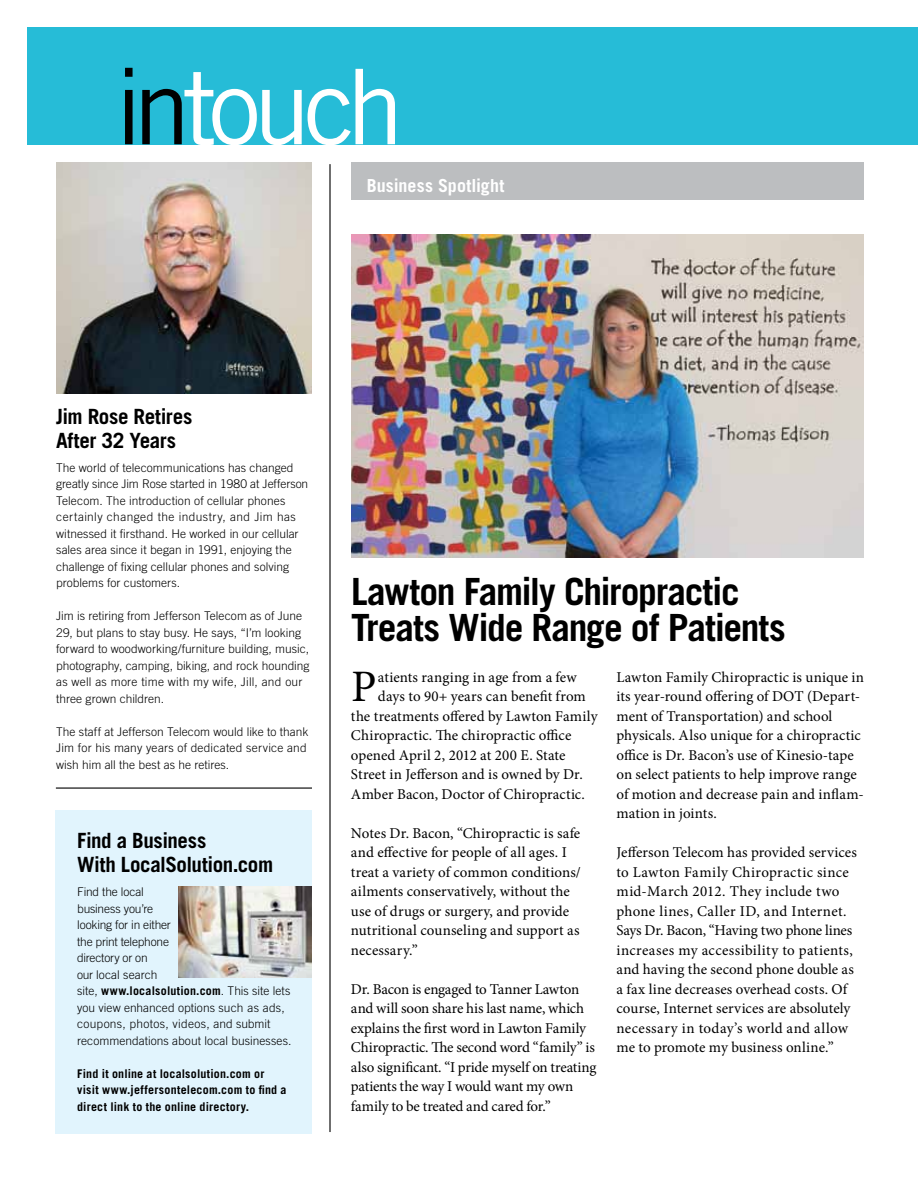
<style>
.page{position:relative;width:918px;height:1188px;background:#fff}
.page>*{position:absolute;margin:0;border:0;box-sizing:border-box;transform-origin:0 0}
.t1{font:104.4px "Trade Gothic";letter-spacing:-.085em;color:#fff}
.t2{font:45px "Minion Pro";color:#000}
.t3{font:700 37.5px/36px "Trade Gothic";letter-spacing:-.035em;color:#000}
.t4{font:700 21px/24px "Trade Gothic";letter-spacing:-.02em;color:#000}
.t5{font:700 18px "Trade Gothic";color:#fff}
.t6{font:15px/19.5px "Minion Pro";color:#000}
.t7{font:300 12px/16.5px "Trade Gothic";letter-spacing:.005em;color:#000}
.t8{font:700 12px/16.5px "Trade Gothic";letter-spacing:.02em;color:#000}
.s1{color:#000}
.s2{font-weight:700}
</style>
<div class="page">
<div style="left:56px;top:810px;width:256px;height:324px;background:#e1f4fd"></div>
<div style="left:27px;top:28px;width:891px;height:116px;background:#26bcd7"></div>
<div style="left:351px;top:162px;width:513px;height:37px;background:#bcbec0"></div>
<img style="left:351px;top:234px;width:513px;height:324px">
<hr style="left:329px;top:164px;width:2px;height:968px;background:#000">
<hr style="left:56px;top:788px;width:256px;height:1px;background:#000">
<img style="left:56px;top:163px;width:256px;height:230px">
<img style="left:178px;top:886px;width:134px;height:92px">
<h1 class="t1" style="left:114px;top:44px;width:292px"><span class="s1">in</span>touch</h1>
<p class="t5" style="left:367px;top:174px;width:139px">Business Spotlight</p>
<h3 class="t4" style="left:56px;top:404px;width:138px">Jim Rose Retires<br>After 32 Years</h3>
<p class="t7" style="left:56px;top:459px;width:254px">The world of telecommunications has changed greatly since Jim Rose started in 1980 at Jefferson Telecom. The introduction of cellular phones certainly changed the industry, and Jim has witnessed it firsthand. He worked in our cellular sales area since it began in 1991, enjoying the challenge of fixing cellular phones and solving problems for customers.</p>
<p class="t7" style="left:56px;top:607px;width:255px">Jim is retiring from Jefferson Telecom as of June 29, but plans to stay busy. He says, “I’m looking forward to woodworking/furniture building, music, photography, camping, biking, and rock hounding as well as more time with my wife, Jill, and our three grown children.</p>
<p class="t7" style="left:56px;top:723px;width:254px">The staff at Jefferson Telecom would like to thank<br>Jim for his many years of dedicated service and wish him all the best as he retires.</p>
<h3 class="t4" style="left:77px;top:828px;width:198px">Find a Business<br>With LocalSolution.com</h3>
<p class="t7" style="left:77px;top:883px;width:216px">Find the local<br>business you’re<br>looking for in either<br>the print telephone<br>directory or on<br>our local search<br>site, <span class="s2">www.localsolution.com</span>. This site lets you view enhanced options such as ads, coupons, photos, videos, and submit recommendations about local businesses.</p>
<p class="t8" style="left:77px;top:1065px;width:211px">Find it online at localsolution.com or visit www.jeffersontelecom.com to find a direct link to the online directory.</p>
<h3 class="t3" style="left:351px;top:573px;width:436px">Lawton Family Chiropractic<br>Treats Wide Range of Patients</h3>
<h2 class="t2" style="left:351px;top:657px;width:27px">P</h2>
<p class="t6" style="left:378px;top:667px;width:200px">atients ranging in age from a few</p>
<p class="t6" style="left:616px;top:667px;width:249px">Lawton Family Chiropractic is unique in its year-round offering of DOT (Depart&shy;ment of Transportation) and school physicals. Also unique for a chiropractic office is Dr. Bacon’s use of Kinesio-tape on select patients to help improve range of motion and decrease pain and inflam&shy;mation in joints.</p>
<p class="t6" style="left:616px;top:843px;width:242px">Jefferson Telecom has provided services to Lawton Family Chiropractic since mid-March 2012. They include two phone lines, Caller ID, and Internet.<br>Says Dr. Bacon, “Having two phone lines increases my accessibility to patients, and having the second phone double as a fax line decreases overhead costs. Of course, Internet services are absolutely necessary in today’s world and allow me to promote my business online.”</p>
<p class="t6" style="left:378px;top:687px;width:209px">days to 90+ years can benefit from</p>
<p class="t6" style="left:351px;top:706px;width:248px">the treatments offered by Lawton Family</p>
<p class="t6" style="left:351px;top:726px;width:222px">Chiropractic. The chiropractic office</p>
<p class="t6" style="left:351px;top:745px;width:216px">opened April 2, 2012 at 200 E. State</p>
<p class="t6" style="left:351px;top:765px;width:233px">Street in Jefferson and is owned by Dr.</p>
<p class="t6" style="left:351px;top:784px;width:235px">Amber Bacon, Doctor of Chiropractic.</p>
<p class="t6" style="left:351px;top:823px;width:231px">Notes Dr. Bacon, “Chiropractic is safe and effective for people of all ages. I treat a variety of common conditions/ ailments conservatively, without the use of drugs or surgery, and provide nutritional counseling and support as necessary.”</p>
<p class="t6" style="left:351px;top:979px;width:247px">Dr. Bacon is engaged to Tanner Lawton and will soon share his last name, which explains the first word in Lawton Family Chiropractic. The second word “family” is also significant. “I pride myself on treating patients the way I would want my own family to be treated and cared for.”</p>
</div>
